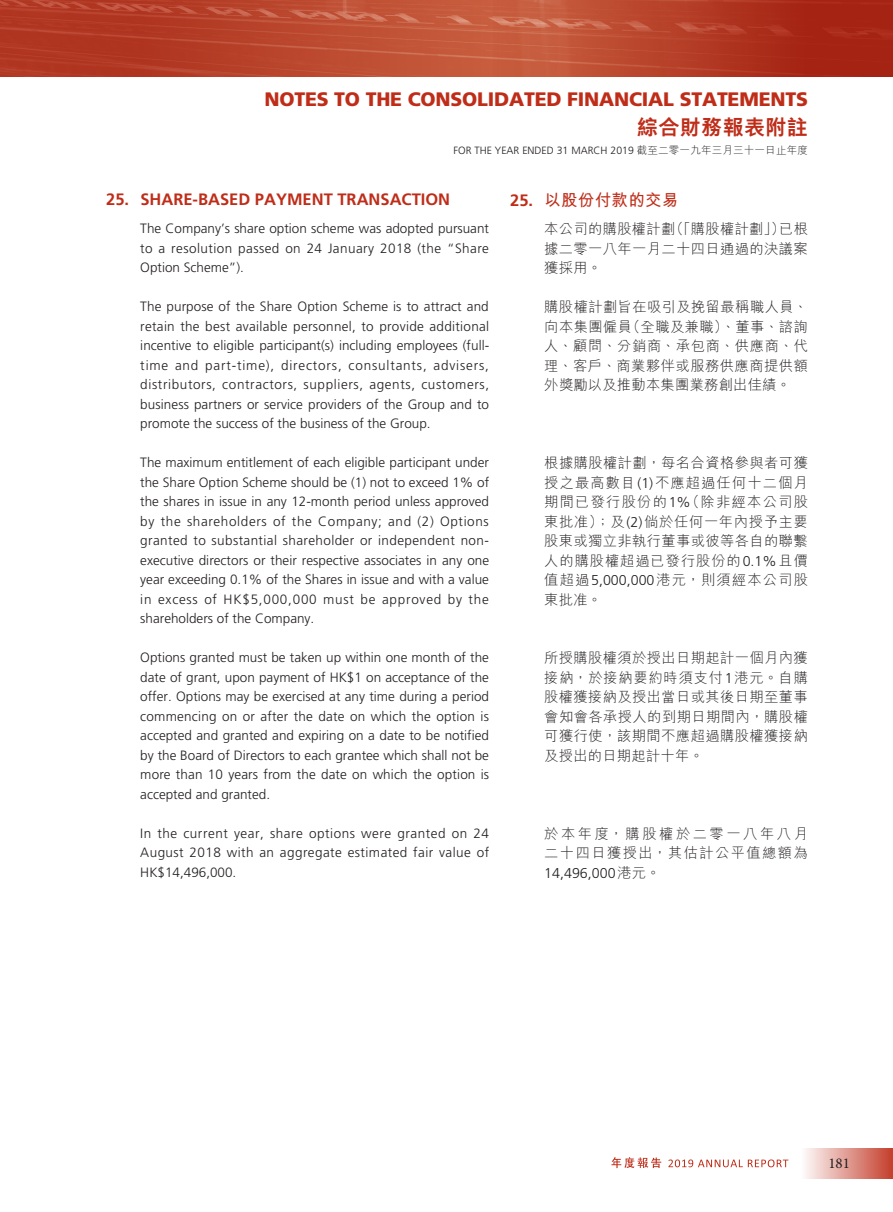
<style>
.page{position:relative;width:893px;height:1212px;background:#fff}
.page>*{position:absolute;margin:0;border:0;box-sizing:border-box;transform-origin:0 0}
.t1{font:800 21px "M Hei HK";letter-spacing:.02em;color:#bf2d19}
.t2{font:900 19.5px "Frutiger LT Std";letter-spacing:-.01em;color:#bf2d19}
.t3{font:700 16.5px "Frutiger LT Std";color:#bf2d19}
.t4{font:700 16.5px "M Hei HK";letter-spacing:.02em;color:#bf2d19}
.t5{font:15px "Minion Pro";color:#231f20}
.t6{font:300 14.25px/19.5px "M Hei HK";letter-spacing:.03em;color:#231f20;text-align:justify}
.t7{font:300 14.25px/19.5px "M Hei HK";letter-spacing:.1em;color:#231f20}
.t8{font:300 14.25px "Frutiger LT Std";color:#231f20}
.t9{font:300 13.5px/19.5px "Frutiger LT Std";letter-spacing:.01em;color:#231f20;text-align:justify}
.t10{font:300 10.5px "Frutiger LT Std";color:#231f20}
.s1{font-family:"M Hei HK"}
.s2{font-family:"Frutiger LT Std"}
</style>
<div class="page">
<svg style="left:557px;top:0;width:336px;height:77px;background:#b13924"></svg>
<svg style="left:0;top:0;width:557px;height:77px;background:#bb4a31"></svg>
<div style="left:795px;top:1148px;width:98px;height:30px;background:linear-gradient(to right,#fff,#c5412e)"></div>
<svg style="left:611px;top:1157px;width:50px;height:11px"></svg>
<svg style="left:668px;top:1159px;width:120px;height:8px"></svg>
<h2 class="t2" style="left:264px;top:88px;width:545px">NOTES TO THE CONSOLIDATED FINANCIAL STATEMENTS</h2>
<h1 class="t1" style="left:637px;top:116px;width:172px">綜合財務報表附註</h1>
<p class="t10" style="left:453px;top:145px;width:356px">FOR THE YEAR ENDED 31 MARCH 2019 <span class="s1">截至二零一九年三月三十一日止年度</span></p>
<p class="t4" style="left:510px;top:188px;width:170px"><span class="s2">25.</span> 以股份付款的交易</p>
<p class="t6" style="left:544px;top:219px;width:265px">本公司的購股權計劃（「購股權計劃」）已根據二零一八年一月二十四日通過的決議案獲採用。</p>
<p class="t6" style="left:544px;top:297px;width:265px">購股權計劃旨在吸引及挽留最稱職人員、向本集團僱員（全職及兼職）、董事、諮詢人、顧問、分銷商、承包商、供應商、代理、客戶、商業夥伴或服務供應商提供額外獎勵以及推動本集團業務創出佳績。</p>
<p class="t3" style="left:106px;top:190px;width:345px">25. SHARE-BASED PAYMENT TRANSACTION</p>
<p class="t9" style="left:140px;top:219px;width:350px">The Company’s share option scheme was adopted pursuant to a resolution passed on 24 January 2018 (the “Share Option Scheme”).</p>
<p class="t9" style="left:140px;top:297px;width:350px">The purpose of the Share Option Scheme is to attract and retain the best available personnel, to provide additional incentive to eligible participant(s) including employees (full&shy;time and part-time), directors, consultants, advisers, distributors, contractors, suppliers, agents, customers, business partners or service providers of the Group and to promote the success of the business of the Group.</p>
<p class="t9" style="left:140px;top:453px;width:350px">The maximum entitlement of each eligible participant under the Share Option Scheme should be (1) not to exceed 1% of the shares in issue in any 12-month period unless approved by the shareholders of the Company; and (2) Options granted to substantial shareholder or independent non&shy;executive directors or their respective associates in any one year exceeding 0.1% of the Shares in issue and with a value in excess of HK$5,000,000 must be approved by the shareholders of the Company.</p>
<p class="t9" style="left:140px;top:648px;width:350px">Options granted must be taken up within one month of the date of grant, upon payment of HK$1 on acceptance of the offer. Options may be exercised at any time during a period commencing on or after the date on which the option is accepted and granted and expiring on a date to be notified by the Board of Directors to each grantee which shall not be more than 10 years from the date on which the option is accepted and granted.</p>
<p class="t9" style="left:140px;top:823px;width:350px">In the current year, share options were granted on 24<br>August 2018 with an aggregate estimated fair value of HK$14,496,000.</p>
<p class="t6" style="left:544px;top:453px;width:265px">根據購股權計劃，每名合資格參與者可獲授之最高數目<span class="s2">(1)</span>不應超過任何十二個月期間已發行股份的<span class="s2">1%</span>（除非經本公司股東批准）；及<span class="s2">(2)</span>倘於任何一年內授予主要股東或獨立非執行董事或彼等各自的聯繫人的購股權超過已發行股份的<span class="s2">0.1%</span>且價值超過<span class="s2">5,000,000</span>港元，則須經本公司股東批准。</p>
<p class="t6" style="left:544px;top:648px;width:265px">所授購股權須於授出日期起計一個月內獲接納，於接納要約時須支付<span class="s2">1</span>港元。自購股權獲接納及授出當日或其後日期至董事會知會各承授人的到期日期間內，購股權可獲行使，該期間不應超過購股權獲接納及授出的日期起計十年。</p>
<p class="t7" style="left:544px;top:823px;width:265px">於本年度，購股權於二零一八年八月二十四日獲授出，其估計公平值總額為</p>
<p class="t8" style="left:544px;top:864px;width:118px">14,496,000<span class="s1">港元。</span></p>
<p class="t5" style="left:828px;top:1154px;width:23px">181</p>
</div>
